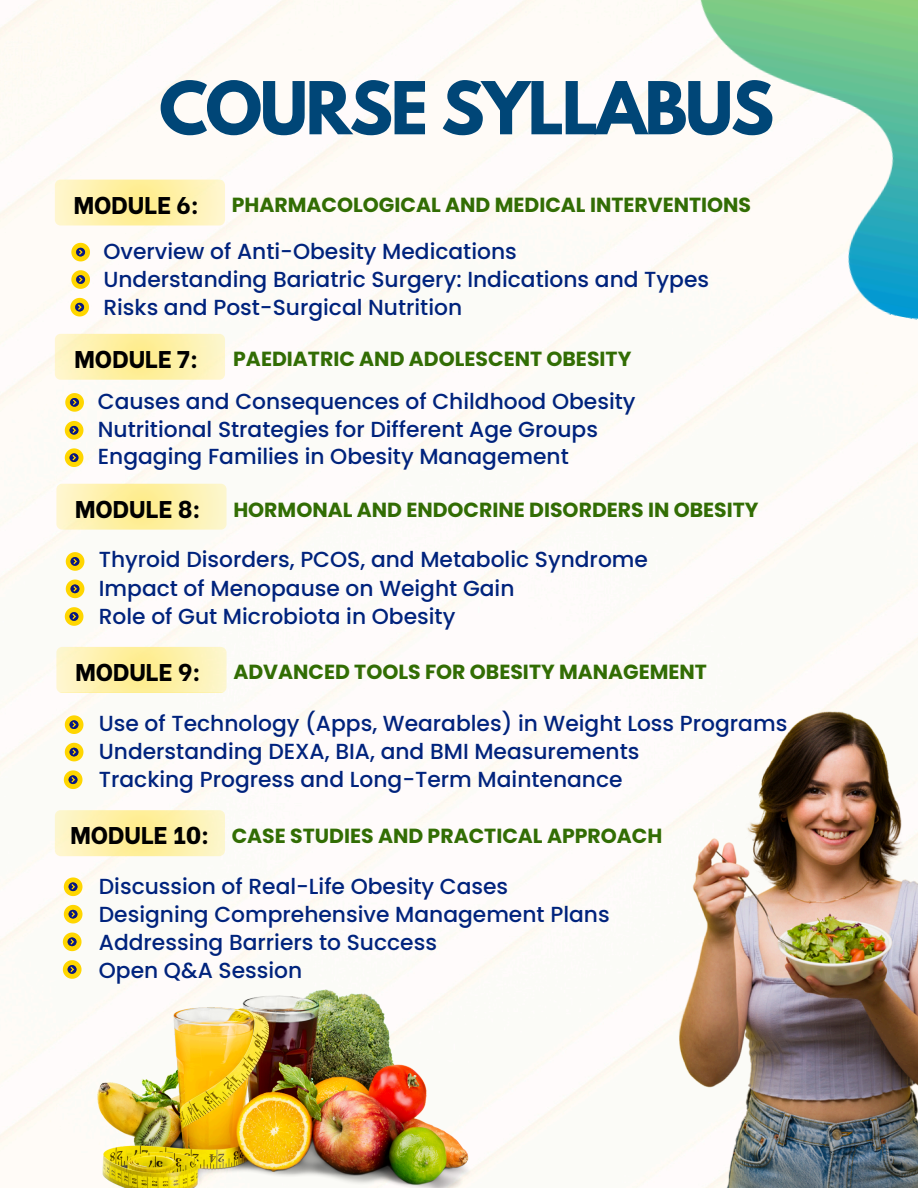
<style>
.page{position:relative;width:918px;height:1188px;background:#fff}
.page>*{position:absolute;margin:0;border:0;box-sizing:border-box;transform-origin:0 0}
.t1{font:700 64.5px "League Spartan";letter-spacing:-.035em;color:#004677}
.t2{font:800 24.15px "Be Vietnam";color:#000}
.t3{font:500 21.75px/28.2px "Poppins";color:#00237d}
.t4{font:700 20.4px "Poppins";color:#326d04}
</style>
<div class="page">
<svg style="left:56px;top:484px;width:171px;height:46px;background:#fdf1ae"></svg>
<svg style="left:56px;top:647px;width:171px;height:46px;background:#fdf1ad"></svg>
<svg style="left:55px;top:810px;width:170px;height:46px;background:#fdf1ad"></svg>
<svg style="left:55px;top:334px;width:170px;height:46px;background:#fef1ad"></svg>
<svg style="left:65px;top:393px;width:19px;height:19px"></svg>
<svg style="left:65px;top:421px;width:18px;height:19px"></svg>
<svg style="left:65px;top:448px;width:18px;height:19px"></svg>
<svg style="left:66px;top:552px;width:18px;height:19px"></svg>
<svg style="left:66px;top:580px;width:18px;height:18px"></svg>
<svg style="left:65px;top:607px;width:18px;height:19px"></svg>
<svg style="left:65px;top:715px;width:18px;height:19px"></svg>
<svg style="left:65px;top:743px;width:18px;height:18px"></svg>
<svg style="left:64px;top:770px;width:18px;height:19px"></svg>
<svg style="left:64px;top:877px;width:18px;height:19px"></svg>
<svg style="left:64px;top:905px;width:18px;height:19px"></svg>
<svg style="left:63px;top:933px;width:19px;height:18px"></svg>
<svg style="left:63px;top:960px;width:19px;height:19px"></svg>
<svg style="left:55px;top:180px;width:170px;height:46px;background:#fef1ae"></svg>
<svg style="left:71px;top:243px;width:19px;height:18px"></svg>
<svg style="left:71px;top:270px;width:19px;height:19px"></svg>
<svg style="left:70px;top:298px;width:19px;height:19px"></svg>
<img style="left:97px;top:990px;width:375px;height:198px">
<img style="left:596px;top:685px;width:322px;height:503px">
<img style="left:643px;top:0;width:275px;height:348px">
<h1 class="t1" style="left:159px;top:76px;width:617px">COURSE SYLLABUS</h1>
<h2 class="t2" style="left:74px;top:185px;width:127px">MODULE 6:</h2>
<p class="t4" style="left:232px;top:191px;width:521px">PHARMACOLOGICAL AND MEDICAL INTERVENTIONS</p>
<h3 class="t3" style="left:103px;top:237px;width:607px">Overview of Anti-Obesity Medications<br>Understanding Bariatric Surgery: Indications and Types<br>Risks and Post-Surgical Nutrition</h3>
<p class="t2" style="left:75px;top:339px;width:125px">MODULE 7:</p>
<h2 class="t4" style="left:233px;top:345px;width:400px">PAEDIATRIC AND ADOLESCENT OBESITY</h2>
<p class="t3" style="left:98px;top:387px;width:539px;line-height:27.8px">Causes and Consequences of Childhood Obesity<br>Nutritional Strategies for Different Age Groups<br>Engaging Families in Obesity Management</p>
<h3 class="t2" style="left:75px;top:489px;width:127px">MODULE 8:</h3>
<p class="t4" style="left:233px;top:496px;width:527px">HORMONAL AND ENDOCRINE DISORDERS IN OBESITY</p>
<p class="t3" style="left:99px;top:546px;width:551px">Thyroid Disorders, PCOS, and Metabolic Syndrome<br>Impact of Menopause on Weight Gain<br>Role of Gut Microbiota in Obesity</p>
<p class="t2" style="left:75px;top:652px;width:127px">MODULE 9:</p>
<p class="t4" style="left:233px;top:658px;width:475px">ADVANCED TOOLS FOR OBESITY MANAGEMENT</p>
<p class="t3" style="left:99px;top:709px;width:690px">Use of Technology (Apps, Wearables) in Weight Loss Programs<br>Understanding DEXA, BIA, and BMI Measurements<br>Tracking Progress and Long-Term Maintenance</p>
<p class="t2" style="left:70px;top:815px;width:141px">MODULE 10:</p>
<h2 class="t4" style="left:232px;top:821px;width:432px">CASE STUDIES AND PRACTICAL APPROACH</h2>
<p class="t3" style="left:99px;top:872px;width:512px">Discussion of Real-Life Obesity Cases<br>Designing Comprehensive Management Plans<br>Addressing Barriers to Success<br>Open Q&amp;A Session</p>
</div>
